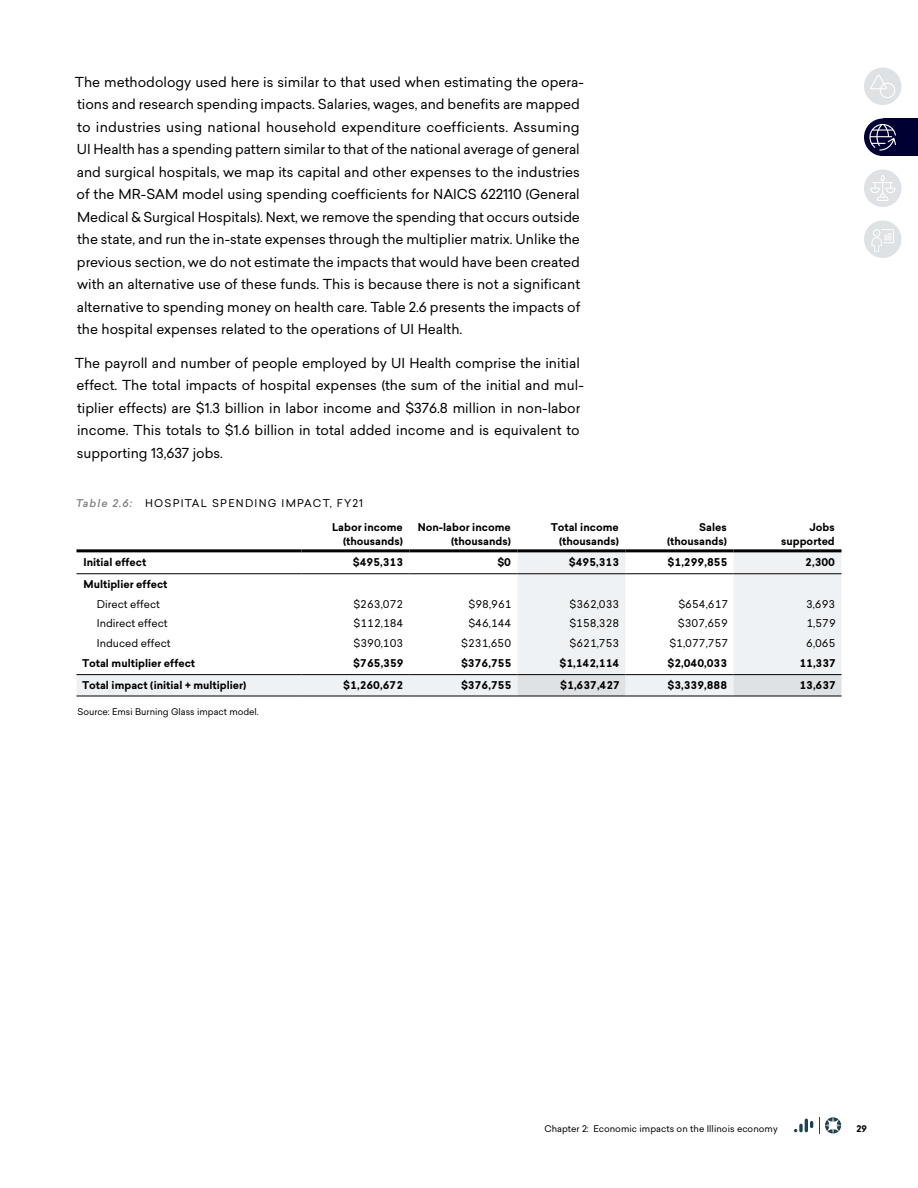
<style>
.page{position:relative;width:918px;height:1188px;background:#fff}
.page>*{position:absolute;margin:0;border:0;box-sizing:border-box;transform-origin:0 0}
.t1{font:13.5px/22.5px "Sailec";color:#000}
.Table_right{font:700 10.5px "Sailec";color:#000}
.Table_right-2{font:10.5px "Sailec";color:#000}
.Table_category{font:700 10.5px/13.5px "Sailec";color:#000;text-align:right}
.Table_left{font:700 10.5px "Sailec";color:#000}
.Table_left-2{font:10.5px "Sailec";color:#000}
.Figure_title{font:10.5px "Sailec";letter-spacing:.12em;color:#000}
.Figure_footnote{font:9px "Sailec";letter-spacing:.005em;color:#000}
.t2{font:700 9px "Sailec";color:#000}
.s1{font-weight:500;font-style:italic;color:#7b8084}
</style>
<div class="page">
<div style="left:883px;top:119px;width:35px;height:37px;background:#003"></div>
<div style="left:864px;top:68px;width:38px;height:37px;background:#dee2e4;border-radius:50%"></div>
<svg style="left:870px;top:74px;width:25px;height:24px"></svg>
<div style="left:864px;top:119px;width:38px;height:37px;background:#003;border-radius:50%"></div>
<svg style="left:869px;top:124px;width:27px;height:27px"></svg>
<div style="left:864px;top:170px;width:38px;height:37px;background:#dee2e4;border-radius:50%"></div>
<svg style="left:870px;top:175px;width:26px;height:26px"></svg>
<div style="left:864px;top:221px;width:38px;height:37px;background:#dee2e4;border-radius:50%"></div>
<svg style="left:872px;top:229px;width:22px;height:23px"></svg>
<svg style="left:794px;top:1119px;width:19px;height:13px"></svg>
<svg style="left:819px;top:1117px;width:22px;height:17px"></svg>
<svg style="left:76px;top:552px;width:766px;height:144px"></svg>
<svg style="left:518px;top:675px;width:324px;height:21px"></svg>
<hr style="left:76px;top:696px;width:226px;height:1px;background:#000">
<hr style="left:302px;top:696px;width:108px;height:1px;background:#000">
<hr style="left:410px;top:696px;width:108px;height:1px;background:#000">
<hr style="left:518px;top:696px;width:108px;height:1px;background:#000">
<hr style="left:626px;top:696px;width:108px;height:1px;background:#000">
<hr style="left:734px;top:696px;width:108px;height:1px;background:#000">
<hr style="left:76px;top:549px;width:226px;height:3px;background:#000">
<hr style="left:302px;top:549px;width:108px;height:3px;background:#000">
<hr style="left:410px;top:549px;width:108px;height:3px;background:#000">
<hr style="left:518px;top:549px;width:108px;height:3px;background:#000">
<hr style="left:626px;top:549px;width:108px;height:3px;background:#000">
<hr style="left:734px;top:549px;width:108px;height:3px;background:#000">
<hr style="left:76px;top:573px;width:226px;height:1px;background:#000">
<hr style="left:302px;top:573px;width:108px;height:1px;background:#000">
<hr style="left:410px;top:573px;width:108px;height:1px;background:#000">
<hr style="left:518px;top:573px;width:108px;height:1px;background:#000">
<hr style="left:626px;top:573px;width:108px;height:1px;background:#000">
<hr style="left:734px;top:573px;width:108px;height:1px;background:#000">
<hr style="left:76px;top:674px;width:226px;height:1px;background:#000">
<hr style="left:302px;top:674px;width:108px;height:1px;background:#000">
<hr style="left:410px;top:674px;width:108px;height:1px;background:#000">
<hr style="left:518px;top:674px;width:108px;height:1px;background:#000">
<hr style="left:626px;top:674px;width:108px;height:1px;background:#000">
<hr style="left:734px;top:674px;width:108px;height:1px;background:#000">
<p class="t1" style="left:75px;top:70px;width:510px">The methodology used here is similar to that used when estimating the opera&shy;tions and research spending impacts. Salaries, wages, and benefits are mapped to industries using national household expenditure coefficients. Assuming UI Health has a spending pattern similar to that of the national average of general and surgical hospitals, we map its capital and other expenses to the industries of the MR-SAM model using spending coefficients for NAICS 622110 (General Medical &amp; Surgical Hospitals). Next, we remove the spending that occurs outside the state, and run the in-state expenses through the multiplier matrix. Unlike the previous section, we do not estimate the impacts that would have been created with an alternative use of these funds. This is because there is not a significant alternative to spending money on health care. Table 2.6 presents the impacts of the hospital expenses related to the operations of UI Health.</p>
<p class="t1" style="left:75px;top:352px;width:510px">The payroll and number of people employed by UI Health comprise the initial effect. The total impacts of hospital expenses (the sum of the initial and mul&shy;tiplier effects) are $1.3 billion in labor income and $376.8 million in non-labor income. This totals to $1.6 billion in total added income and is equivalent to supporting 13,637 jobs.</p>
<p class="Figure_title" style="left:76px;top:496px;width:289px"><span class="s1">Table 2.6:</span> HOSPITAL SPENDING IMPACT, FY21</p>
<p class="Table_category" style="left:332px;top:521px;width:72px">Labor income (thousands)</p>
<p class="Table_category" style="left:418px;top:521px;width:95px">Non-labor income (thousands)</p>
<p class="Table_category" style="left:551px;top:521px;width:69px">Total income</p>
<p class="Table_category" style="left:559px;top:534px;width:61px">(thousands)</p>
<p class="Table_category" style="left:667px;top:521px;width:61px">Sales (thousands)</p>
<p class="Table_category" style="left:781px;top:521px;width:55px">Jobs supported</p>
<p class="Table_left" style="left:83px;top:555px;width:64px">Initial effect</p>
<p class="Table_right" style="left:353px;top:555px;width:52px">$495,313</p>
<p class="Table_right" style="left:497px;top:555px;width:15px">$0</p>
<p class="Table_right" style="left:569px;top:555px;width:52px">$495,313</p>
<p class="Table_right" style="left:668px;top:555px;width:61px">$1,299,855</p>
<p class="Table_right" style="left:805px;top:555px;width:31px">2,300</p>
<p class="Table_left" style="left:84px;top:576px;width:85px">Multiplier effect</p>
<p class="Table_left-2" style="left:97px;top:596px;width:64px">Direct effect</p>
<p class="Table_right-2" style="left:353px;top:596px;width:51px">$263,072</p>
<p class="Table_right-2" style="left:469px;top:596px;width:45px">$98,961</p>
<p class="Table_right-2" style="left:570px;top:596px;width:51px">$362,033</p>
<p class="Table_right-2" style="left:678px;top:596px;width:51px">$654,617</p>
<p class="Table_right-2" style="left:806px;top:596px;width:31px">3,693</p>
<p class="Table_left-2" style="left:97px;top:616px;width:72px">Indirect effect</p>
<p class="Table_right-2" style="left:354px;top:616px;width:51px">$112,184</p>
<p class="Table_right-2" style="left:468px;top:616px;width:45px">$46,144</p>
<p class="Table_right-2" style="left:569px;top:616px;width:51px">$158,328</p>
<p class="Table_right-2" style="left:678px;top:616px;width:51px">$307,659</p>
<p class="Table_right-2" style="left:806px;top:616px;width:31px">1,579</p>
<p class="Table_left-2" style="left:97px;top:636px;width:75px">Induced effect</p>
<p class="Table_right-2" style="left:354px;top:636px;width:51px">$390,103</p>
<p class="Table_right-2" style="left:461px;top:636px;width:51px">$231,650</p>
<p class="Table_right-2" style="left:570px;top:636px;width:51px">$621,753</p>
<p class="Table_right-2" style="left:669px;top:636px;width:60px">$1,077,757</p>
<p class="Table_right-2" style="left:806px;top:636px;width:31px">6,065</p>
<p class="Table_left" style="left:82px;top:656px;width:114px">Total multiplier effect</p>
<p class="Table_right" style="left:353px;top:656px;width:52px">$765,359</p>
<p class="Table_right" style="left:461px;top:656px;width:52px">$376,755</p>
<p class="Table_right" style="left:559px;top:656px;width:61px">$1,142,114</p>
<p class="Table_right" style="left:667px;top:656px;width:61px">$2,040,033</p>
<p class="Table_right" style="left:799px;top:656px;width:38px">11,337</p>
<p class="Table_left" style="left:82px;top:677px;width:166px">Total impact (initial + multiplier)</p>
<p class="Table_right" style="left:343px;top:677px;width:61px">$1,260,672</p>
<p class="Table_right" style="left:461px;top:677px;width:52px">$376,755</p>
<p class="Table_right" style="left:560px;top:677px;width:61px">$1,637,427</p>
<p class="Table_right" style="left:667px;top:677px;width:61px">$3,339,888</p>
<p class="Table_right" style="left:799px;top:677px;width:38px">13,637</p>
<p class="Figure_footnote" style="left:77px;top:706px;width:183px">Source: Emsi Burning Glass impact model.</p>
<p class="Figure_footnote" style="left:544px;top:1123px;width:235px">Chapter 2: Economic impacts on the Illinois economy</p>
<p class="t2" style="left:856px;top:1123px;width:12px">29</p>
</div>
